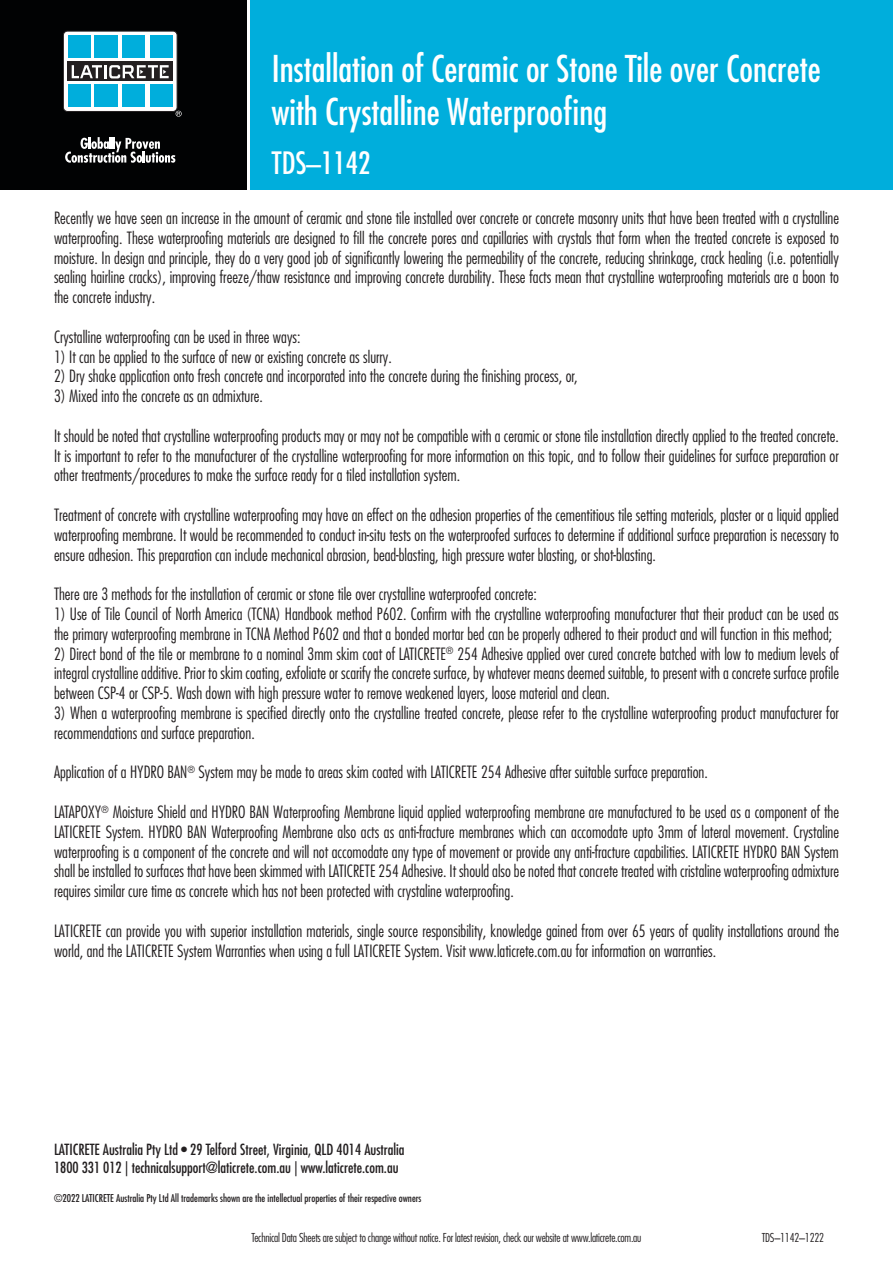
<style>
.page{position:relative;width:893px;height:1263px;background:#fff}
.page>*{position:absolute;margin:0;border:0;box-sizing:border-box;transform-origin:0 0}
.t1{font:condensed 36px/43.2px "Futura";color:#fff}
.t2{font:condensed 30px "Futura";color:#fff}
.t3{font:300 condensed 16.5px/19.8px "Futura";color:#231f20;text-align:justify}
.t4{font:condensed 15px "Futura";color:#231f20}
.t5{font:300 condensed 12px "Futura";letter-spacing:-.02em;color:#231f20}
.t6{font:condensed 10.5px "Futura";color:#231f20}
.s1{font-weight:400}
</style>
<div class="page">
<div style="left:0;top:0;width:246px;height:190px;background:#010203"></div>
<div style="left:250px;top:0;width:643px;height:190px;background:#00aedc"></div>
<div style="left:63px;top:31px;width:114px;height:80px;background:#fff;border-radius:4px"></div>
<div style="left:63px;top:31px;width:114px;height:81px;border:1px solid #231f20;border-radius:4px"></div>
<div style="left:68px;top:62px;width:105px;height:19px;background:#231f20"></div>
<svg style="left:72px;top:65px;width:97px;height:14px"></svg>
<div style="left:68px;top:84px;width:22px;height:23px;background:#00aedc"></div>
<div style="left:95px;top:84px;width:23px;height:23px;background:#00aedc"></div>
<div style="left:122px;top:84px;width:23px;height:23px;background:#00aedc"></div>
<div style="left:150px;top:84px;width:23px;height:23px;background:#00aedc"></div>
<div style="left:68px;top:35px;width:22px;height:23px;background:#00aedc"></div>
<div style="left:95px;top:35px;width:23px;height:23px;background:#00aedc"></div>
<div style="left:122px;top:35px;width:23px;height:23px;background:#00aedc"></div>
<div style="left:150px;top:35px;width:23px;height:23px;background:#00aedc"></div>
<svg style="left:176px;top:111px;width:6px;height:6px"></svg>
<svg style="left:65px;top:137px;width:110px;height:26px"></svg>
<p class="t1" style="left:272px;top:47px;width:550px">Installation of Ceramic or Stone Tile over Concrete with Crystalline Waterproofing</p>
<p class="t2" style="left:272px;top:145px;width:100px">TDS–1142</p>
<p class="t3" style="left:54px;top:208px;width:787px">Recently we have seen an increase in the amount of ceramic and stone tile installed over concrete or concrete masonry units that have been treated with a crystalline waterproofing. These waterproofing materials are designed to fill the concrete pores and capillaries with crystals that form when the treated concrete is exposed to moisture. In design and principle, they do a very good job of significantly lowering the permeability of the concrete, reducing shrinkage, crack healing (i.e. potentially sealing hairline cracks), improving freeze/thaw resistance and improving concrete durability. These facts mean that crystalline waterproofing materials are a boon to the concrete industry.</p>
<p class="t3" style="left:54px;top:327px;width:248px">Crystalline waterproofing can be used in three ways:</p>
<p class="t3" style="left:54px;top:347px;width:339px">1) It can be applied to the surface of new or existing concrete as slurry.</p>
<p class="t3" style="left:54px;top:366px;width:525px">2) Dry shake application onto fresh concrete and incorporated into the concrete during the finishing process, or,</p>
<p class="t3" style="left:54px;top:386px;width:210px">3) Mixed into the concrete as an admixture.</p>
<p class="t3" style="left:54px;top:426px;width:786px">It should be noted that crystalline waterproofing products may or may not be compatible with a ceramic or stone tile installation directly applied to the treated concrete.<br>It is important to refer to the manufacturer of the crystalline waterproofing for more information on this topic, and to follow their guidelines for surface preparation or other treatments/procedures to make the surface ready for a tiled installation system.</p>
<p class="t3" style="left:54px;top:505px;width:787px">Treatment of concrete with crystalline waterproofing may have an effect on the adhesion properties of the cementitious tile setting materials, plaster or a liquid applied waterproofing membrane. It would be recommended to conduct in-situ tests on the waterproofed surfaces to determine if additional surface preparation is necessary to ensure adhesion. This preparation can include mechanical abrasion, bead-blasting, high pressure water blasting, or shot-blasting.</p>
<p class="t3" style="left:54px;top:584px;width:485px">There are 3 methods for the installation of ceramic or stone tile over crystalline waterproofed concrete:</p>
<p class="t3" style="left:54px;top:604px;width:786px">1) Use of Tile Council of North America (TCNA) Handbook method P602. Confirm with the crystalline waterproofing manufacturer that their product can be used as the primary waterproofing membrane in TCNA Method P602 and that a bonded mortar bed can be properly adhered to their product and will function in this method;</p>
<p class="t3" style="left:54px;top:644px;width:786px">2) Direct bond of the tile or membrane to a nominal 3mm skim coat of LATICRETE<sup>®</sup> 254 Adhesive applied over cured concrete batched with low to medium levels of integral crystalline additive. Prior to skim coating, exfoliate or scarify the concrete surface, by whatever means deemed suitable, to present with a concrete surface profile between CSP-4 or CSP-5. Wash down with high pressure water to remove weakened layers, loose material and clean.</p>
<p class="t3" style="left:54px;top:703px;width:786px">3) When a waterproofing membrane is specified directly onto the crystalline treated concrete, please refer to the crystalline waterproofing product manufacturer for recommendations and surface preparation.</p>
<p class="t3" style="left:54px;top:762px;width:655px">Application of a HYDRO BAN<sup>®</sup> System may be made to areas skim coated with LATICRETE 254 Adhesive after suitable surface preparation.</p>
<p class="t3" style="left:54px;top:802px;width:787px">LATAPOXY<sup>®</sup> Moisture Shield and HYDRO BAN Waterproofing Membrane liquid applied waterproofing membrane are manufactured to be used as a component of the LATICRETE System. HYDRO BAN Waterproofing Membrane also acts as anti-fracture membranes which can accomodate upto 3mm of lateral movement. Crystaline waterproofing is a component of the concrete and will not accomodate any type of movement or provide any anti-fracture capabilities. LATICRETE HYDRO BAN System shall be installed to surfaces that have been skimmed with LATICRETE 254 Adhesive. It should also be noted that concrete treated with cristaline waterproofing admixture requires similar cure time as concrete which has not been protected with crystaline waterproofing.</p>
<p class="t3" style="left:54px;top:921px;width:787px">LATICRETE can provide you with superior installation materials, single source responsibility, knowledge gained from over 65 years of quality installations around the world, and the LATICRETE System Warranties when using a full LATICRETE System. Visit www.laticrete.com.au for information on warranties.</p>
<p class="t4" style="left:54px;top:1141px;width:352px">LATICRETE Australia Pty Ltd • 29 Telford Street, Virginia, QLD 4014 Australia</p>
<p class="t4" style="left:54px;top:1159px;width:346px">1800 331 012 | technicalsupport@laticrete.com.au | www.laticrete.com.au</p>
<p class="t6" style="left:54px;top:1192px;width:369px">©2022 LATICRETE Australia Pty Ltd All trademarks shown are the intellectual properties of their respective owners</p>
<p class="t5" style="left:252px;top:1230px;width:391px">Technical Data Sheets are subject to change without notice. For latest revision, check our website at www.laticrete.com.au</p>
<p class="t5" style="left:762px;top:1230px;width:64px">TDS<span class="s1">–</span>1142<span class="s1">–</span>1222</p>
</div>
